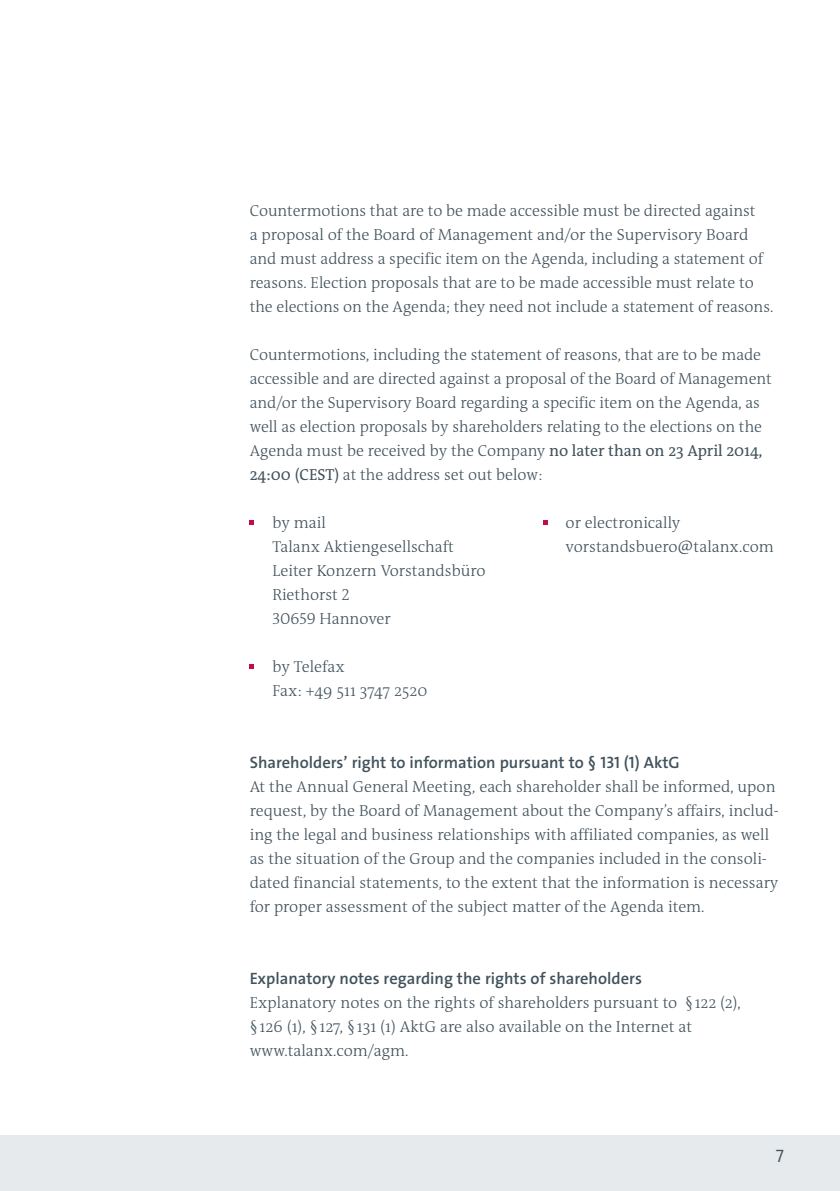
<style>
.page{position:relative;width:840px;height:1191px;background:#fff}
.page>*{position:absolute;margin:0;border:0;box-sizing:border-box;transform-origin:0 0}
.t1{font:18px "The Sans LP4 Se Lig";color:#41525c}
.Copy{font:16.4px "The Sans LP6 Se Bld";color:#41525c}
.Subhead{font:16.4px "The Sans LP6 Se Bld";color:#41525c}
.Copy-2{font:300 16px/24px "The Antiqua B W3";color:#41525c}
.Subhead-2{font:300 16px/24px "The Antiqua B W3";letter-spacing:-.005em;color:#41525c}
.s1{font-family:"The Antiqua B W5 Plain";font-weight:400}
</style>
<div class="page">
<div style="left:0;top:1134px;width:839px;height:57px;background:#e6eaed"></div>
<svg style="left:249px;top:520px;width:5px;height:4px"></svg>
<svg style="left:249px;top:664px;width:5px;height:4px"></svg>
<svg style="left:543px;top:520px;width:4px;height:4px"></svg>
<p class="Subhead-2" style="left:249px;top:199px;width:525px">Countermotions that are to be made accessible must be directed against<br>a proposal of the Board of Management and/or the Supervisory Board and must address a specific item on the Agenda, including a statement of reasons. Election proposals that are to be made accessible must relate to the elections on the Agenda; they need not include a statement of reasons.</p>
<p class="Subhead-2" style="left:249px;top:343px;width:523px">Countermotions, including the statement of reasons, that are to be made accessible and are directed against a proposal of the Board of Management and/or the Supervisory Board regarding a specific item on the Agenda, as well as election proposals by shareholders relating to the elections on the Agenda must be received by the Company <span class="s1">no later than on 23 April 2014, 24:00 (CEST)</span> at the address set out below:</p>
<p class="Copy-2" style="left:272px;top:511px;width:55px">by mail</p>
<p class="Copy-2" style="left:272px;top:535px;width:183px">Talanx Aktiengesellschaft</p>
<p class="Copy-2" style="left:272px;top:559px;width:215px">Leiter Konzern Vorstandsbüro</p>
<p class="Copy-2" style="left:272px;top:583px;width:79px">Riethorst 2</p>
<p class="Copy-2" style="left:272px;top:607px;width:120px">30659 Hannover</p>
<p class="Copy-2" style="left:272px;top:655px;width:156px">by Telefax<br>Fax: +49 511 3747 2520</p>
<p class="Copy-2" style="left:565px;top:511px;width:116px">or electronically</p>
<p class="Copy-2" style="left:565px;top:535px;width:210px">vorstandsbuero@talanx.com</p>
<p class="Copy" style="left:249px;top:752px;width:431px">Shareholders’ right to information pursuant to § 131 (1) AktG</p>
<p class="Copy-2" style="left:249px;top:775px;width:530px">At the Annual General Meeting, each shareholder shall be informed, upon request, by the Board of Management about the Company’s affairs, includ&shy;ing the legal and business relationships with affiliated companies, as well as the situation of the Group and the companies included in the consoli&shy;dated financial statements, to the extent that the information is necessary for proper assessment of the subject matter of the Agenda item.</p>
<p class="Subhead" style="left:249px;top:968px;width:393px">Explanatory notes regarding the rights of shareholders</p>
<p class="Copy-2" style="left:249px;top:991px;width:492px">Explanatory notes on the rights of shareholders pursuant to § 122 (2), § 126 (1), § 127, § 131 (1) AktG are also available on the Internet at www.talanx.com/agm.</p>
<p class="t1" style="left:775px;top:1144px;width:10px">7</p>
</div>
